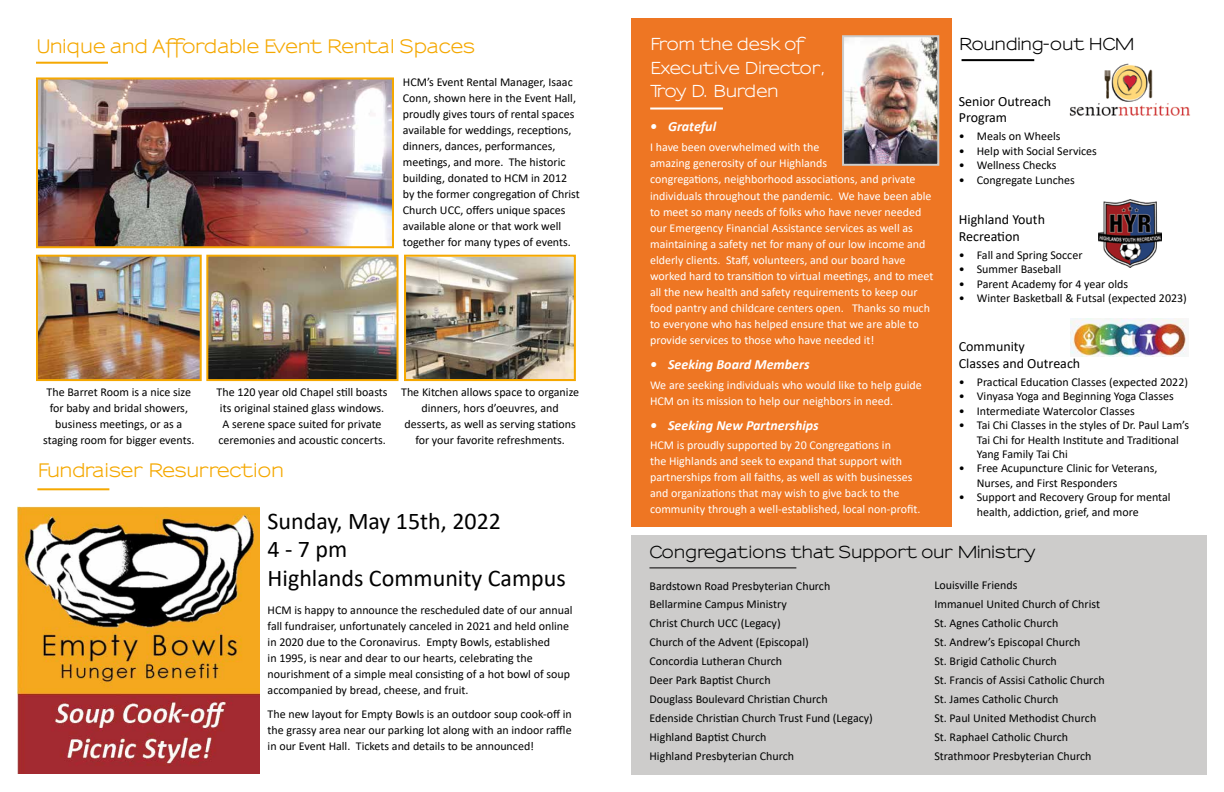
<style>
.page{position:relative;width:1224px;height:792px;background:#fff}
.page>*{position:absolute;margin:0;border:0;box-sizing:border-box;transform-origin:0 0}
.t1{font:24px/28.8px "Calibri";color:#000}
.t2{font:700 18px "Sansumi";color:#f5a800}
.t3{font:700 16px/23.7px "Sansumi";color:#fff}
.t4{font:700 16px "Sansumi";color:#000101}
.t5{font:700 16px "Sansumi";color:#000}
.t6{font:14px/16.8px "Calibri";color:#000}
.t7{font:italic 700 14px "Calibri";color:#fff}
.t8{font:12px/16px "Calibri";color:#000}
.t9{font:12px/16px "Calibri";color:#fff}
.t10{font:12px/19px "Calibri";color:#000101}
</style>
<div class="page">
<img style="left:39px;top:80px;width:352px;height:165px">
<div style="left:36px;top:77px;width:358px;height:171px;border:2px solid #f5a800"></div>
<img style="left:39px;top:258px;width:160px;height:120px">
<div style="left:36px;top:255px;width:166px;height:126px;border:2px solid #f5a800"></div>
<img style="left:209px;top:258px;width:187px;height:120px">
<div style="left:206px;top:255px;width:193px;height:126px;border:2px solid #f5a800"></div>
<img style="left:407px;top:258px;width:166px;height:120px">
<div style="left:404px;top:255px;width:172px;height:126px;border:2px solid #f5a800"></div>
<hr style="left:37px;top:488px;width:72px;height:2px;background:#f5a800">
<img style="left:17px;top:507px;width:243px;height:267px">
<hr style="left:36px;top:62px;width:72px;height:2px;background:#f5a800">
<div style="left:631px;top:535px;width:576px;height:240px;background:#cdcccb"></div>
<hr style="left:649px;top:567px;width:147px;height:1px;background:#000">
<div style="left:631px;top:18px;width:321px;height:508px;background:#ee7623"></div>
<img style="left:1069px;top:63px;width:121px;height:53px">
<img style="left:1098px;top:199px;width:64px;height:69px">
<img style="left:845px;top:38px;width:91px;height:125px">
<div style="left:842px;top:35px;width:97px;height:131px;border:2px solid #cdcccb"></div>
<img style="left:1071px;top:318px;width:115px;height:38px">
<hr style="left:962px;top:59px;width:72px;height:2px;background:#000">
<hr style="left:650px;top:108px;width:73px;height:2px;background:#fff">
<h2 class="t2" style="left:36px;top:36px;width:440px">Unique and Affordable Event Rental Spaces</h2>
<p class="t8" style="left:403px;top:74px;width:179px">HCM’s Event Rental Manager, Isaac Conn, shown here in the Event Hall, proudly gives tours of rental spaces available for weddings, receptions, dinners, dances, performances, meetings, and more. The historic building, donated to HCM in 2012 by the former congregation of Christ Church UCC, offers unique spaces available alone or that work well together for many types of events.</p>
<p class="t8" style="left:43px;top:383px;width:153px;text-align:center">The Barret Room is a nice size for baby and bridal showers, business meetings, or as a staging room for bigger events.</p>
<p class="t8" style="left:217px;top:383px;width:173px;text-align:center">The 120 year old Chapel still boasts its original stained glass windows.<br>A serene space suited for private ceremonies and acoustic concerts.</p>
<p class="t8" style="left:401px;top:383px;width:179px;text-align:center">The Kitchen allows space to organize dinners, hors d’oeuvres, and desserts, as well as serving stations for your favorite refreshments.</p>
<h2 class="t2" style="left:37px;top:460px;width:248px">Fundraiser Resurrection</h2>
<h1 class="t1" style="left:268px;top:506px;width:300px">Sunday, May 15th, 2022<br>4 - 7 pm<br>Highlands Community Campus</h1>
<p class="t8" style="left:268px;top:602px;width:307px">HCM is happy to announce the rescheduled date of our annual fall fundraiser, unfortunately canceled in 2021 and held online in 2020 due to the Coronavirus. Empty Bowls, established<br>in 1995, is near and dear to our hearts, celebrating the nourishment of a simple meal consisting of a hot bowl of soup accompanied by bread, cheese, and fruit.</p>
<p class="t8" style="left:268px;top:706px;width:306px;text-align:justify">The new layout for Empty Bowls is an outdoor soup cook-off in the grassy area near our parking lot along with an indoor raffle in our Event Hall. Tickets and details to be announced!</p>
<h3 class="t3" style="left:650px;top:33px;width:176px">From the desk of<br>Executive Director,<br>Troy D. Burden</h3>
<h3 class="t5" style="left:959px;top:35px;width:177px">Rounding-out HCM</h3>
<p class="t6" style="left:959px;top:92px;width:94px">Senior Outreach<br>Program</p>
<p class="t8" style="left:959px;top:128px;width:103px">• Meals on Wheels</p>
<p class="t8" style="left:959px;top:143px;width:140px">• Help with Social Services</p>
<p class="t8" style="left:959px;top:157px;width:99px">• Wellness Checks</p>
<p class="t8" style="left:959px;top:171px;width:118px">• Congregate Lunches</p>
<p class="t6" style="left:959px;top:211px;width:88px">Highland Youth<br>Recreation</p>
<p class="t8" style="left:959px;top:247px;width:125px">• Fall and Spring Soccer</p>
<p class="t8" style="left:959px;top:261px;width:104px">• Summer Baseball</p>
<p class="t8" style="left:959px;top:275px;width:171px">• Parent Academy for 4 year olds</p>
<p class="t8" style="left:959px;top:290px;width:230px">• Winter Basketball &amp; Futsal (expected 2023)</p>
<p class="t7" style="left:650px;top:116px;width:68px">• Grateful</p>
<p class="t9" style="left:650px;top:139px;width:267px">I have been overwhelmed with the<br>amazing generosity of our Highlands<br>congregations, neighborhood associations, and private</p>
<p class="t9" style="left:650px;top:188px;width:285px">individuals throughout the pandemic. We have been able to meet so many needs of folks who have never needed our Emergency Financial Assistance services as well as maintaining a safety net for many of our low income and elderly clients. Staff, volunteers, and our board have worked hard to transition to virtual meetings, and to meet all the new health and safety requirements to keep our food pantry and childcare centers open. Thanks so much to everyone who has helped ensure that we are able to provide services to those who have needed it!</p>
<p class="t6" style="left:959px;top:338px;width:123px">Community<br>Classes and Outreach</p>
<p class="t8" style="left:959px;top:374px;width:231px">• Practical Education Classes (expected 2022)</p>
<p class="t8" style="left:959px;top:388px;width:217px">• Vinyasa Yoga and Beginning Yoga Classes</p>
<p class="t8" style="left:959px;top:402px;width:178px">• Intermediate Watercolor Classes</p>
<p class="t8" style="left:977px;top:418px;width:214px;line-height:14.4px;text-indent:-18px">• Tai Chi Classes in the styles of Dr. Paul Lam’s<br>Tai Chi for Health Institute and Traditional<br>Yang Family Tai Chi</p>
<p class="t8" style="left:977px;top:461px;width:182px;line-height:14.4px;text-indent:-18px">• Free Acupuncture Clinic for Veterans,<br>Nurses, and First Responders</p>
<p class="t8" style="left:977px;top:490px;width:195px;line-height:14.4px;text-indent:-18px">• Support and Recovery Group for mental health, addiction, grief, and more</p>
<p class="t7" style="left:650px;top:354px;width:161px">• Seeking Board Members</p>
<p class="t9" style="left:650px;top:376px;width:273px">We are seeking individuals who would like to help guide<br>HCM on its mission to help our neighbors in need.</p>
<p class="t7" style="left:650px;top:416px;width:170px">• Seeking New Partnerships</p>
<p class="t9" style="left:650px;top:437px;width:272px">HCM is proudly supported by 20 Congregations in<br>the Highlands and seek to expand that support with partnerships from all faiths, as well as with businesses and organizations that may wish to give back to the community through a well-established, local non-profit.</p>
<h3 class="t4" style="left:649px;top:544px;width:387px">Congregations that Support our Ministry</h3>
<p class="t10" style="left:649px;top:576px;width:225px">Bardstown Road Presbyterian Church<br>Bellarmine Campus Ministry<br>Christ Church UCC (Legacy)<br>Church of the Advent (Episcopal)<br>Concordia Lutheran Church<br>Deer Park Baptist Church<br>Douglass Boulevard Christian Church<br>Edenside Christian Church Trust Fund (Legacy)<br>Highland Baptist Church<br>Highland Presbyterian Church</p>
<p class="t10" style="left:934px;top:576px;width:172px">Louisville Friends<br>Immanuel United Church of Christ<br>St. Agnes Catholic Church<br>St. Andrew’s Episcopal Church<br>St. Brigid Catholic Church<br>St. Francis of Assisi Catholic Church<br>St. James Catholic Church<br>St. Paul United Methodist Church<br>St. Raphael Catholic Church<br>Strathmoor Presbyterian Church</p>
</div>
